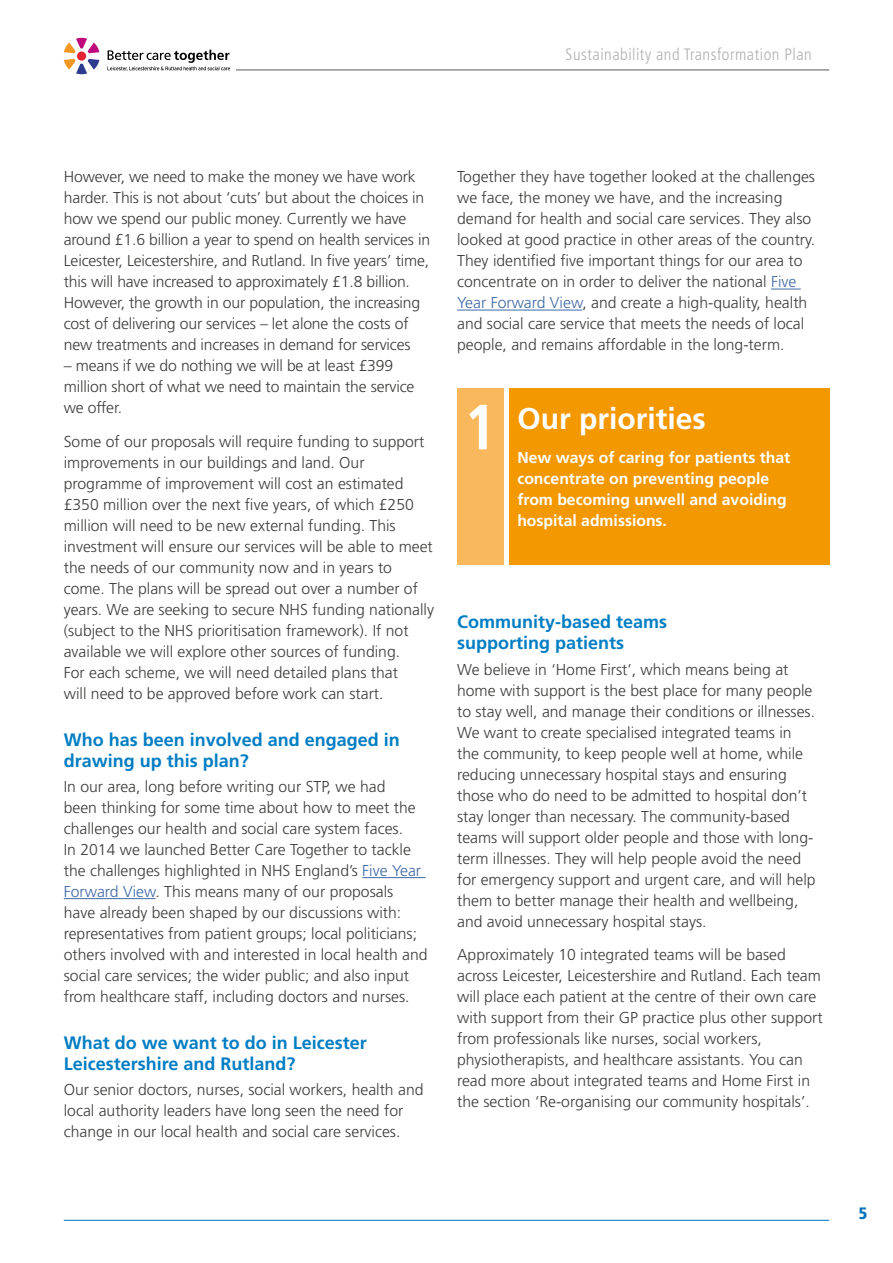
<style>
.page{position:relative;width:893px;height:1263px;background:#fff}
.page>*{position:absolute;margin:0;border:0;box-sizing:border-box;transform-origin:0 0}
.t1{font:700 condensed 63.75px "Frutiger";color:#fff}
.t2{font:700 30px "Frutiger";color:#fff}
.t3{font:700 18px/21px "Frutiger";color:#007dc3}
.t4{font:300 condensed 16.5px "Frutiger";letter-spacing:.03em;color:#b0b0b0}
.t5{font:900 condensed 16.5px "Frutiger";color:#0072bb}
.t6{font:300 15.75px/21px "Frutiger";color:#3c3c3b}
.t7{font:700 15.75px/21px "Frutiger";color:#fff}
.s1{color:#3f68a5}
</style>
<div class="page">
<hr style="left:64px;top:1220px;width:765px;height:1px;background:#0072bb">
<hr style="left:236px;top:70px;width:593px;height:1px;background:#575756">
<div style="left:77px;top:52px;width:9px;height:9px;background:#e62332;border-radius:50%"></div>
<svg style="left:64px;top:59px;width:35px;height:15px"></svg>
<svg style="left:64px;top:38px;width:35px;height:15px"></svg>
<svg style="left:107px;top:50px;width:123px;height:21px"></svg>
<hr style="left:362px;top:877px;width:64px;height:1px;background:#3f68a5">
<hr style="left:64px;top:898px;width:91px;height:1px;background:#3f68a5">
<hr style="left:771px;top:289px;width:30px;height:1px;background:#3f68a5">
<hr style="left:457px;top:310px;width:125px;height:1px;background:#3f68a5">
<div style="left:509px;top:389px;width:320px;height:176px;background:#f49800"></div>
<div style="left:457px;top:389px;width:47px;height:176px;background:#fab85d"></div>
<p class="t4" style="left:566px;top:45px;width:248px">Sustainability and Transformation Plan</p>
<p class="t6" style="left:64px;top:166px;width:368px">However, we need to make the money we have work harder. This is not about ‘cuts’ but about the choices in how we spend our public money. Currently we have around £1.6 billion a year to spend on health services in Leicester, Leicestershire, and Rutland. In five years’ time, this will have increased to approximately £1.8 billion.<br>However, the growth in our population, the increasing cost of delivering our services – let alone the costs of new treatments and increases in demand for services</p>
<p class="t6" style="left:64px;top:355px;width:352px">– means if we do nothing we will be at least £399 million short of what we need to maintain the service we offer.</p>
<p class="t6" style="left:64px;top:431px;width:372px">Some of our proposals will require funding to support improvements in our buildings and land. Our programme of improvement will cost an estimated £350 million over the next five years, of which £250 million will need to be new external funding. This investment will ensure our services will be able to meet the needs of our community now and in years to come. The plans will be spread out over a number of years. We are seeking to secure NHS funding nationally (subject to the NHS prioritisation framework). If not available we will explore other sources of funding.<br>For each scheme, we will need detailed plans that<br>will need to be approved before work can start.</p>
<p class="t3" style="left:64px;top:729px;width:338px">Who has been involved and engaged in drawing up this plan?</p>
<p class="t6" style="left:64px;top:776px;width:365px">In our area, long before writing our STP, we had<br>been thinking for some time about how to meet the challenges our health and social care system faces.<br>In 2014 we launched Better Care Together to tackle the challenges highlighted in NHS England’s <span class="s1">Five Year Forward View</span>. This means many of our proposals have already been shaped by our discussions with: representatives from patient groups; local politicians; others involved with and interested in local health and social care services; the wider public; and also input from healthcare staff, including doctors and nurses.</p>
<p class="t3" style="left:64px;top:1032px;width:305px">What do we want to do in Leicester<br>Leicestershire and Rutland?</p>
<p class="t6" style="left:64px;top:1079px;width:361px">Our senior doctors, nurses, social workers, health and local authority leaders have long seen the need for change in our local health and social care services.</p>
<p class="t6" style="left:457px;top:166px;width:359px">Together they have together looked at the challenges we face, the money we have, and the increasing demand for health and social care services. They also looked at good practice in other areas of the country.<br>They identified five important things for our area to concentrate on in order to deliver the national <span class="s1">Five Year Forward View</span>, and create a high-quality, health and social care service that meets the needs of local people, and remains affordable in the long-term.</p>
<h1 class="t1" style="left:464px;top:389px;width:35px">1</h1>
<h2 class="t2" style="left:517px;top:401px;width:190px">Our priorities</h2>
<p class="t7" style="left:517px;top:447px;width:275px">New ways of caring for patients that concentrate on preventing people from becoming unwell and avoiding hospital admissions.</p>
<p class="t3" style="left:457px;top:611px;width:212px">Community-based teams supporting patients</p>
<p class="t6" style="left:457px;top:658px;width:360px">We believe in ‘Home First’, which means being at home with support is the best place for many people to stay well, and manage their conditions or illnesses.<br>We want to create specialised integrated teams in the community, to keep people well at home, while reducing unnecessary hospital stays and ensuring those who do need to be admitted to hospital don’t stay longer than necessary. The community-based teams will support older people and those with long&shy;term illnesses. They will help people avoid the need for emergency support and urgent care, and will help them to better manage their health and wellbeing, and avoid unnecessary hospital stays.</p>
<p class="t6" style="left:457px;top:944px;width:367px">Approximately 10 integrated teams will be based across Leicester, Leicestershire and Rutland. Each team will place each patient at the centre of their own care with support from their GP practice plus other support from professionals like nurses, social workers, physiotherapists, and healthcare assistants. You can read more about integrated teams and Home First in the section ‘Re-organising our community hospitals’.</p>
<p class="t5" style="left:859px;top:1203px;width:10px">5</p>
</div>
